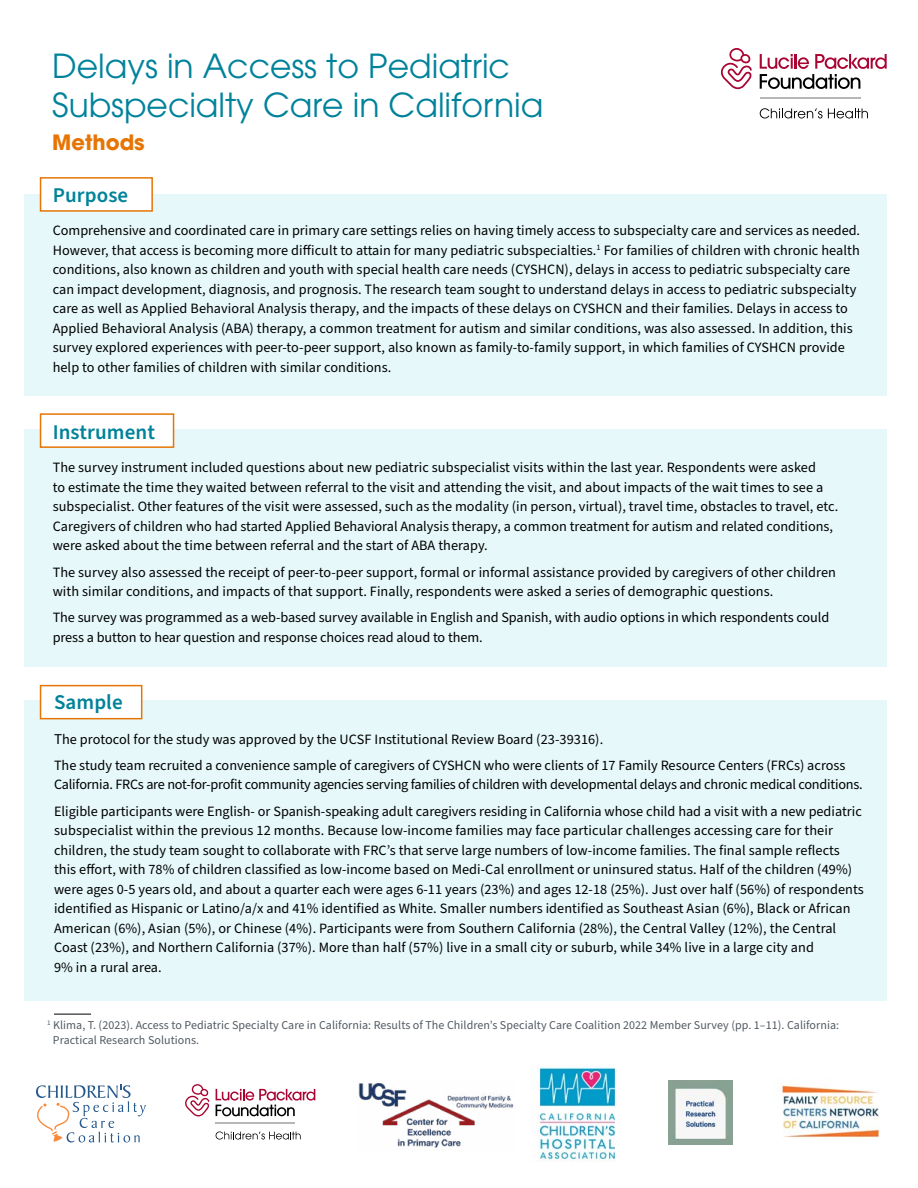
<style>
.page{position:relative;width:918px;height:1188px;background:#fff}
.page>*{position:absolute;margin:0;border:0;box-sizing:border-box;transform-origin:0 0}
.t1{font:33px/39px "ITC Avant Garde Pro";color:#00829b}
.t2{font:600 21px "Source Sans Pro";letter-spacing:.005em;color:#00839a}
.t3{font:700 21px "ITC Avant Garde Pro";color:#e67504}
.t4{font:14.25px/19.5px "Source Sans Pro";letter-spacing:.005em;color:#000}
.t5{font:14.25px/26.2px "Source Sans Pro";letter-spacing:-.015em;color:#000}
.t6{font:12px/15px "Source Sans Pro";letter-spacing:.005em;color:#525a62}
.s1{font-size:15px}
</style>
<div class="page">
<div style="left:24px;top:701px;width:863px;height:300px;background:#e6f8fa"></div>
<div style="left:24px;top:429px;width:863px;height:237px;background:#e6f8fa"></div>
<div style="left:40px;top:413px;width:134px;height:35px;background:#fff;border:2px solid #e67504"></div>
<div style="left:40px;top:685px;width:102px;height:34px;background:#fff;border:2px solid #e67504"></div>
<div style="left:24px;top:194px;width:863px;height:202px;background:#e6f8fa"></div>
<hr style="left:216px;top:1123px;width:79px;height:1px;background:#b8b6b6">
<svg style="left:185px;top:1084px;width:25px;height:32px"></svg>
<svg style="left:216px;top:1089px;width:99px;height:27px"></svg>
<svg style="left:216px;top:1131px;width:85px;height:9px"></svg>
<img style="left:358px;top:1083px;width:156px;height:65px">
<img style="left:780px;top:1085px;width:100px;height:53px">
<img style="left:669px;top:1080px;width:64px;height:64px">
<svg style="left:36px;top:1084px;width:110px;height:59px"></svg>
<img style="left:534px;top:1066px;width:82px;height:96px">
<hr style="left:760px;top:97px;width:100px;height:2px;background:#b8b6b6">
<svg style="left:720px;top:48px;width:32px;height:41px"></svg>
<svg style="left:760px;top:54px;width:127px;height:35px"></svg>
<svg style="left:760px;top:108px;width:62px;height:10px"></svg>
<svg style="left:828px;top:108px;width:40px;height:10px"></svg>
<div style="left:40px;top:177px;width:113px;height:35px;background:#fff;border:2px solid #e67504"></div>
<hr style="left:54px;top:1014px;width:37px;height:1px;background:#000">
<h1 class="t1" style="left:52px;top:46px;width:493px">Delays in Access to Pediatric<br>Subspecialty Care in California</h1>
<h2 class="t3" style="left:52px;top:129px;width:94px">Methods</h2>
<h2 class="t2" style="left:53px;top:181px;width:77px">Purpose</h2>
<p class="t4" style="left:53px;top:221px;width:809px">Comprehensive and coordinated care in primary care settings relies on having timely access to subspecialty care and services as needed.<br>However, that access is becoming more difficult to attain for many pediatric subspecialties.<sup>1</sup> For families of children with chronic health conditions, also known as children and youth with special health care needs (CYSHCN), delays in access to pediatric subspecialty care can impact development, diagnosis, and prognosis. The research team sought to understand delays in access to pediatric subspecialty care as well as Applied Behavioral Analysis therapy, and the impacts of these delays on CYSHCN and their families. Delays in access to Applied Behavioral Analysis (ABA) therapy, a common treatment for autism and similar conditions, was also assessed. In addition, this survey explored experiences with peer-to-peer support, also known as family-to-family support, in which families of CYSHCN provide help to other families of children with similar conditions.</p>
<h2 class="t2" style="left:53px;top:418px;width:104px">Instrument</h2>
<p class="t4" style="left:53px;top:458px;width:787px">The survey instrument included questions about new pediatric subspecialist visits within the last year. Respondents were asked<br>to estimate the time they waited between referral to the visit and attending the visit, and about impacts of the wait times to see a subspecialist. Other features of the visit were assessed, such as the modality (in person, virtual), travel time, obstacles to travel, etc.<br>Caregivers of children who had started Applied Behavioral Analysis therapy, a common treatment for autism and related conditions, were asked about the time between referral and the start of ABA therapy.</p>
<p class="t4" style="left:53px;top:563px;width:785px">The survey also assessed the receipt of peer-to-peer support, formal or informal assistance provided by caregivers of other children with similar conditions, and impacts of that support. Finally, respondents were asked a series of demographic questions.</p>
<p class="t4" style="left:53px;top:608px;width:778px">The survey was programmed as a web-based survey available in English and Spanish, with audio options in which respondents could press a button to hear question and response choices read aloud to them.</p>
<h2 class="t2" style="left:54px;top:688px;width:70px">Sample</h2>
<p class="t4" style="left:54px;top:726px;width:793px;line-height:26.2px"><span class="s1">T</span>he protocol for the study was approved by the UCSF Institutional Review Board (23-39316).<br>The study team recruited a convenience sample of caregivers of CYSHCN who were clients of 17 Family Resource Centers (FRCs) across</p>
<p class="t5" style="left:54px;top:772px;width:810px">California. FRCs are not-for-profit community agencies serving families of children with developmental delays and chronic medical conditions.<br>Eligible participants were English- or Spanish-speaking adult caregivers residing in California whose child had a visit with a new pediatric</p>
<p class="t4" style="left:54px;top:821px;width:811px">subspecialist within the previous 12 months. Because low-income families may face particular challenges accessing care for their children, the study team sought to collaborate with FRC’s that serve large numbers of low-income families. The final sample reflects this effort, with 78% of children classified as low-income based on Medi-Cal enrollment or uninsured status. Half of the children (49%) were ages 0-5 years old, and about a quarter each were ages 6-11 years (23%) and ages 12-18 (25%). Just over half (56%) of respondents identified as Hispanic or Latino/a/x and 41% identified as White. Smaller numbers identified as Southeast Asian (6%), Black or African American (6%), Asian (5%), or Chinese (4%). Participants were from Southern California (28%), the Central Valley (12%), the Central Coast (23%), and Northern California (37%). More than half (57%) live in a small city or suburb, while 34% live in a large city and<br>9% in a rural area.</p>
<p class="t6" style="left:53px;top:1018px;width:788px;text-indent:-6px"><sup>1</sup> Klima, T. (2023). Access to Pediatric Specialty Care in California: Results of The Children’s Specialty Care Coalition 2022 Member Survey (pp. 1–11). California:<br>Practical Research Solutions.</p>
</div>
